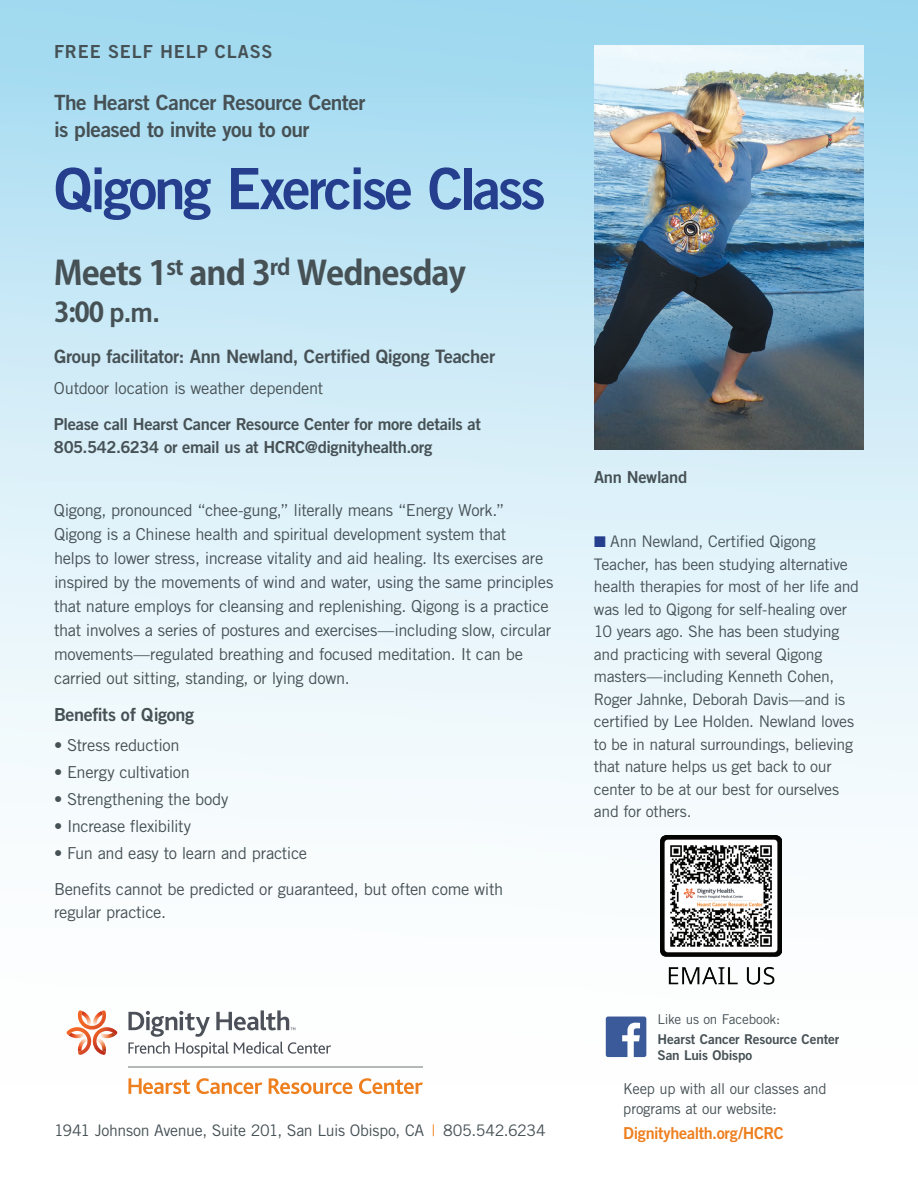
<style>
.page{position:relative;width:918px;height:1188px;background:#fff}
.page>*{position:absolute;margin:0;border:0;box-sizing:border-box;transform-origin:0 0}
.t1{font:57px "Trade Gothic LT Std Bd 2";letter-spacing:-.05em;color:#253f8e}
.t2{font:700 33px "Adobe Gothic Std";letter-spacing:-.03em;color:#465155}
.t3{font:700 27px "Adobe Gothic Std";color:#465155}
.t4{font:21px/27px "Trade Gothic LT Std Bd 2";letter-spacing:-.025em;color:#465155}
.t5{font:18.45px "Trade Gothic LT Std Bd 2";letter-spacing:-.02em;color:#465155}
.t6{font:18px "Trade Gothic LT Std Bd 2";letter-spacing:.05em;color:#465155}
.t7{font:18px "Trade Gothic LT Std Bd 2";letter-spacing:-.02em;color:#465155}
.t8{font:16.5px/24px "Trade Gothic LT Std";letter-spacing:-.02em;color:#465155}
.t9{font:16.5px/22.5px "Trade Gothic LT Std Bd 2";letter-spacing:-.02em;color:#465155}
.t10{font:16.5px "Trade Gothic LT Std Bd 2";letter-spacing:-.02em;color:#ee7f1f}
.t11{font:15.9px/22.5px "Trade Gothic LT Std";letter-spacing:-.02em;color:#465155}
.t12{font:15px/19.5px "Trade Gothic LT Std";letter-spacing:-.02em;color:#465155}
.t13{font:13.5px/16.5px "Trade Gothic LT Std Bd 2";letter-spacing:-.01em;color:#465155}
.t14{font:13.5px "Trade Gothic LT Std";letter-spacing:-.01em;color:#465155}
.s1{font-family:"Trade Gothic LT Std Bd 2";font-weight:400}
.s2{color:#253f8e}
.s3{color:#ee7f1f}
</style>
<div class="page">
<div style="left:0;top:0;width:918px;height:1188px;background:linear-gradient(to bottom,#aaddf2,#fff)"></div>
<img style="left:594px;top:45px;width:270px;height:405px">
<svg style="left:606px;top:1017px;width:40px;height:40px"></svg>
<hr style="left:128px;top:1066px;width:295px;height:1px;background:#b4b8b9">
<svg style="left:128px;top:1010px;width:203px;height:48px"></svg>
<svg style="left:128px;top:1078px;width:62px;height:16px"></svg>
<svg style="left:196px;top:1078px;width:66px;height:16px"></svg>
<svg style="left:269px;top:1078px;width:83px;height:16px"></svg>
<svg style="left:359px;top:1078px;width:64px;height:16px"></svg>
<svg style="left:66px;top:1010px;width:52px;height:45px"></svg>
<img style="left:660px;top:836px;width:121px;height:154px">
<p class="t6" style="left:54px;top:40px;width:220px">FREE SELF HELP CLASS</p>
<p class="t4" style="left:54px;top:88px;width:313px">The Hearst Cancer Resource Center is pleased to invite you to our</p>
<h1 class="t1" style="left:54px;top:153px;width:493px">Qigong Exercise Class</h1>
<h2 class="t2" style="left:54px;top:253px;width:414px">Meets 1<sup>st</sup> and 3<sup>rd</sup> Wednesday</h2>
<h3 class="t3" style="left:54px;top:296px;width:108px">3:00 <span class="s1">p.m.</span></h3>
<p class="t5" style="left:54px;top:345px;width:443px">Group facilitator: Ann Newland, Certified Qigong Teacher</p>
<p class="t8" style="left:54px;top:376px;width:271px">Outdoor location is weather dependent</p>
<p class="t9" style="left:54px;top:413px;width:429px">Please call Hearst Cancer Resource Center for more details at<br>805.542.6234 or email us at HCRC@dignityhealth.org</p>
<p class="t8" style="left:54px;top:498px;width:501px">Qigong, pronounced “chee-gung,” literally means “Energy Work.” Qigong is a Chinese health and spiritual development system that<br>helps to lower stress, increase vitality and aid healing. Its exercises are inspired by the movements of wind and water, using the same principles that nature employs for cleansing and replenishing. Qigong is a practice that involves a series of postures and exercises—including slow, circular movements—regulated breathing and focused meditation. It can be carried out sitting, standing, or lying down.</p>
<p class="t7" style="left:54px;top:704px;width:142px">Benefits of Qigong</p>
<p class="t8" style="left:54px;top:733px;width:127px">• Stress reduction</p>
<p class="t8" style="left:54px;top:760px;width:137px">• Energy cultivation</p>
<p class="t8" style="left:54px;top:787px;width:176px">• Strengthening the body</p>
<p class="t8" style="left:54px;top:814px;width:139px">• Increase flexibility</p>
<p class="t8" style="left:54px;top:835px;width:451px;line-height:36px">• Fun and easy to learn and practice<br>Benefits cannot be predicted or guaranteed, but often come with</p>
<p class="t8" style="left:54px;top:900px;width:114px">regular practice.</p>
<p class="t9" style="left:594px;top:466px;width:95px">Ann Newland</p>
<p class="t11" style="left:594px;top:530px;width:266px"><span class="s2">■</span> Ann Newland, Certified Qigong Teacher, has been studying alternative health therapies for most of her life and was led to Qigong for self-healing over 10 years ago. She has been studying and practicing with several Qigong masters—including Kenneth Cohen, Roger Jahnke, Deborah Davis—and is certified by Lee Holden. Newland loves to be in natural surroundings, believing that nature helps us get back to our center to be at our best for ourselves and for others.</p>
<p class="t14" style="left:658px;top:1011px;width:124px">Like us on Facebook:</p>
<p class="t13" style="left:658px;top:1030px;width:183px">Hearst Cancer Resource Center<br>San Luis Obispo</p>
<p class="t12" style="left:623px;top:1079px;width:205px">Keep up with all our classes and programs at our website:</p>
<p class="t11" style="left:54px;top:1119px;width:493px">1941 Johnson Avenue, Suite 201, San Luis Obispo, CA <span class="s3">|</span> 805.542.6234</p>
<p class="t10" style="left:623px;top:1123px;width:162px">Dignityhealth.org/HCRC</p>
</div>
